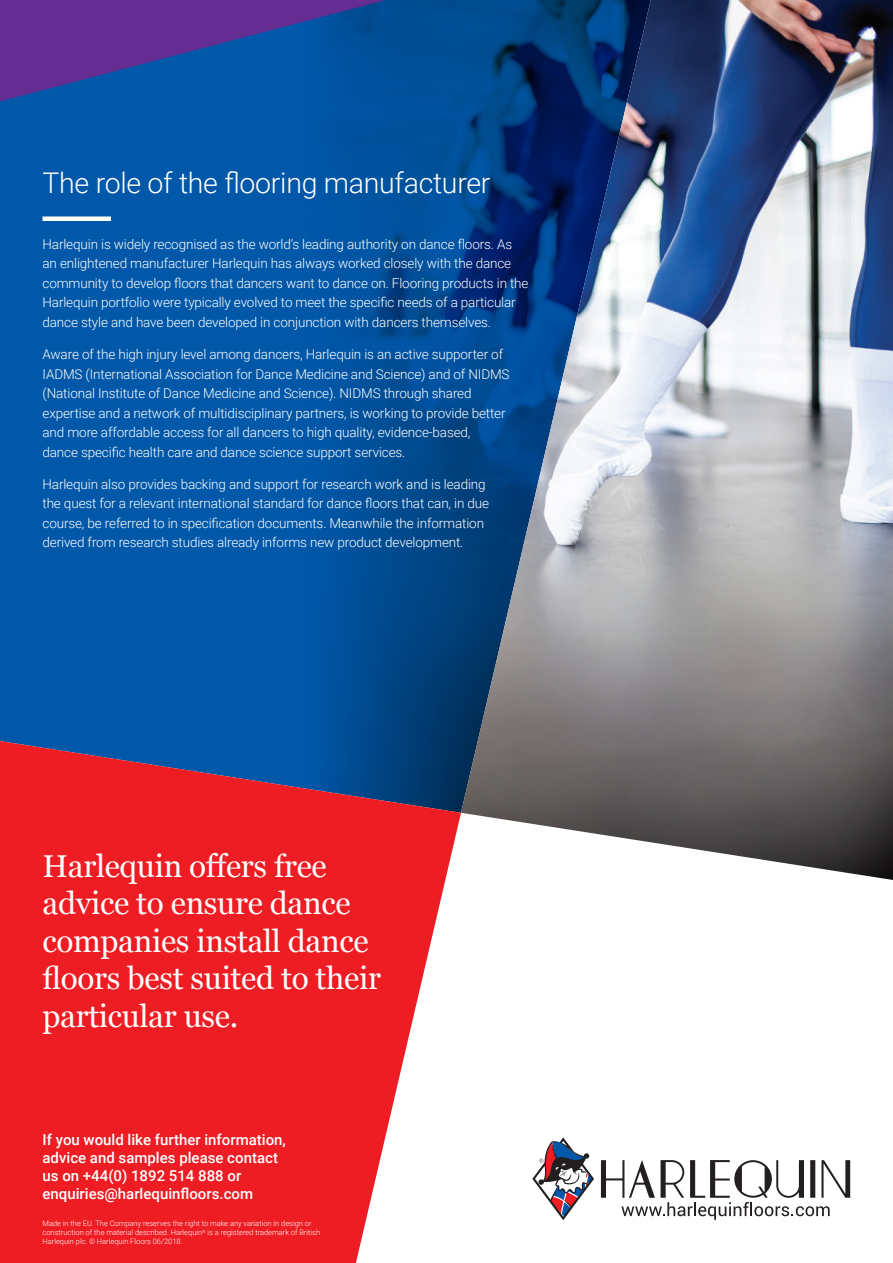
<style>
.page{position:relative;width:893px;height:1263px;background:#fff}
.page>*{position:absolute;margin:0;border:0;box-sizing:border-box;transform-origin:0 0}
.t1{font:31.5px/37.5px "Georgia";letter-spacing:-.01em;color:#fff}
.t2{font:300 28.5px "Roboto";letter-spacing:-.01em;color:#fff}
.t3{font:500 15px/18px "Roboto";color:#fff}
.t4{font:300 13.5px/19.5px "Roboto";letter-spacing:-.01em;color:#fff}
.t5{font:300 7.5px/9px "Roboto";color:#fff}
</style>
<div class="page">
<div style="left:0;top:0;width:893px;height:890px;background:#0157a8"></div>
<svg style="left:356px;top:0;width:89px;height:741px;fill:#004d94"></svg>
<img style="left:445px;top:0;width:448px;height:741px">
<svg style="left:461px;top:741px;width:432px;height:457px"></svg>
<div style="left:43px;top:216px;width:68px;height:5px;background:#fff"></div>
<svg style="left:0;top:741px;width:461px;height:522px;background:#df3640"></svg>
<svg style="left:601px;top:1160px;width:249px;height:60px"></svg>
<svg style="left:532px;top:1137px;width:62px;height:83px"></svg>
<svg style="left:0;top:0;width:386px;height:101px"></svg>
<h2 class="t2" style="left:43px;top:163px;width:449px">The role of the flooring manufacturer</h2>
<p class="t4" style="left:43px;top:234px;width:487px">Harlequin is widely recognised as the world’s leading authority on dance floors. As an enlightened manufacturer Harlequin has always worked closely with the dance community to develop floors that dancers want to dance on. Flooring products in the Harlequin portfolio were typically evolved to meet the specific needs of a particular dance style and have been developed in conjunction with dancers themselves.</p>
<p class="t4" style="left:43px;top:344px;width:469px">Aware of the high injury level among dancers, Harlequin is an active supporter of IADMS (International Association for Dance Medicine and Science) and of NIDMS (National Institute of Dance Medicine and Science). NIDMS through shared expertise and a network of multidisciplinary partners, is working to provide better and more affordable access for all dancers to high quality, evidence-based,<br>dance specific health care and dance science support services.</p>
<p class="t4" style="left:43px;top:474px;width:448px">Harlequin also provides backing and support for research work and is leading the quest for a relevant international standard for dance floors that can, in due course, be referred to in specification documents. Meanwhile the information derived from research studies already informs new product development.</p>
<h1 class="t1" style="left:43px;top:846px;width:340px">Harlequin offers free advice to ensure dance companies install dance floors best suited to their particular use.</h1>
<p class="t3" style="left:43px;top:1132px;width:245px">If you would like further information, advice and samples please contact us on +44(0) 1892 514 888 or enquiries@harlequinfloors.com</p>
<p class="t5" style="left:43px;top:1218px;width:279px">Made in the EU. The Company reserves the right to make any variation in design or construction of the material described. Harlequin<sup>®</sup> is a registered trademark of British<br>Harlequin plc. © Harlequin Floors 06/2018.</p>
</div>
